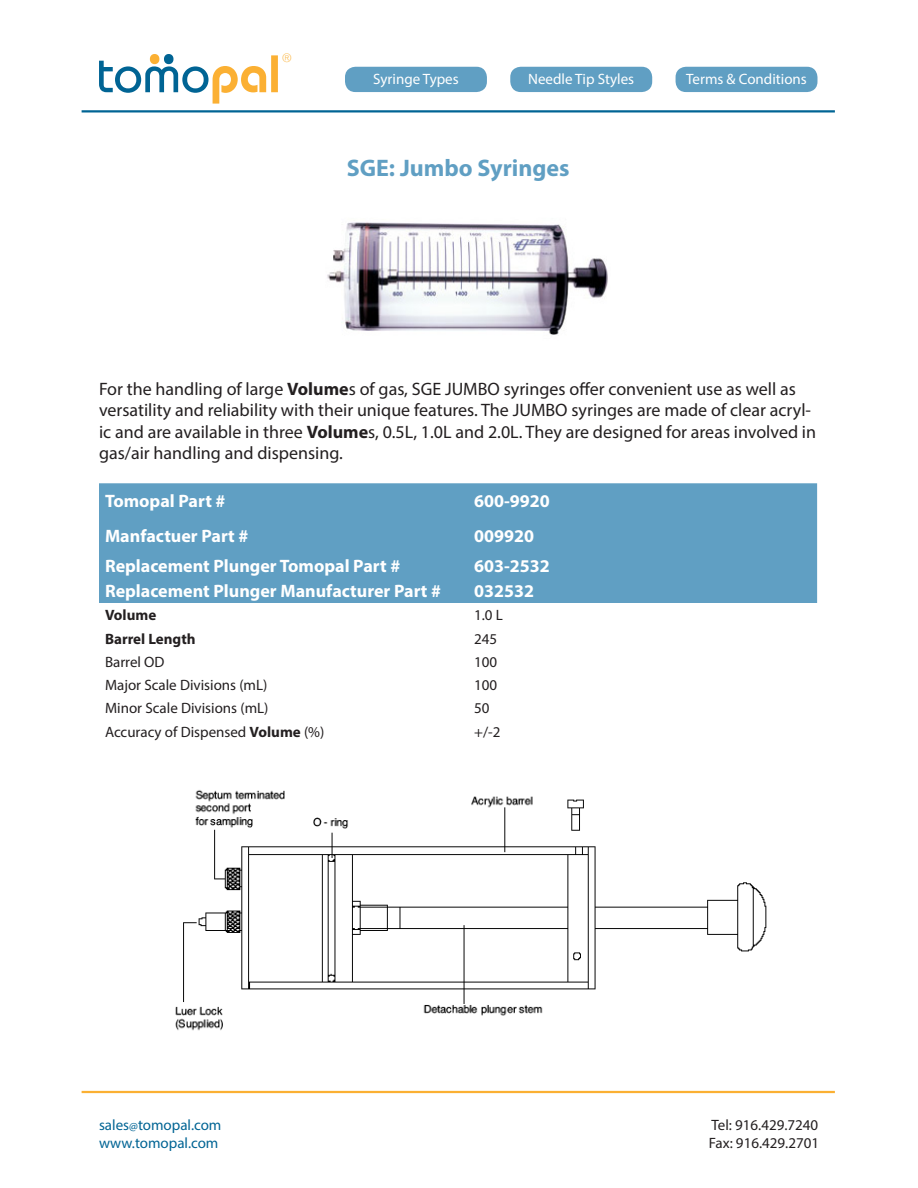
<style>
.page{position:relative;width:918px;height:1188px;background:#fff}
.page>*{position:absolute;margin:0;border:0;box-sizing:border-box;transform-origin:0 0}
.Header_1{font:700 24px "Myriad Pro";color:#609fc3}
.t1{font:18px/21.6px "Myriad Pro";color:#231f20}
.Subhead{font:700 18px "Myriad Pro";color:#fff}
.body_text{font:15px/18px "Myriad Pro";color:#231f20}
.t2{font:15px "Myriad Pro";color:#fff}
.t3{font:15px/18px "Myriad Pro";color:#006494}
.body_text-2{font:700 15px "Myriad Pro";color:#231f20}
.t4{font:300 12px "Bauhaus LT";color:#fbb033}
.s1{font-weight:700}
.s2{font-size:12px}
</style>
<div class="page">
<img style="left:327px;top:222px;width:281px;height:113px">
<img style="left:175px;top:790px;width:592px;height:241px">
<div style="left:99px;top:483px;width:718px;height:120px;background:#609fc3"></div>
<svg style="left:99px;top:54px;width:179px;height:50px"></svg>
<hr style="left:82px;top:1091px;width:753px;height:2px;background:#fbb033">
<div style="left:345px;top:67px;width:142px;height:25px;background:#609fc3;border-radius:10px"></div>
<div style="left:510px;top:67px;width:142px;height:25px;background:#609fc3;border-radius:10px"></div>
<div style="left:676px;top:67px;width:142px;height:25px;background:#609fc3;border-radius:10px"></div>
<hr style="left:82px;top:110px;width:753px;height:2px;background:#006494">
<p class="t4" style="left:282px;top:51px;width:11px">®</p>
<p class="t2" style="left:373px;top:69px;width:87px">Syringe Types</p>
<p class="t2" style="left:528px;top:69px;width:107px">Needle Tip Styles</p>
<p class="t2" style="left:686px;top:69px;width:122px">Terms &amp; Conditions</p>
<p class="Header_1" style="left:347px;top:152px;width:224px">SGE: Jumbo Syringes</p>
<p class="t1" style="left:99px;top:377px;width:719px">For the handling of large <span class="s1">Volume</span>s of gas, SGE JUMBO syringes offer convenient use as well as versatility and reliability with their unique features. The JUMBO syringes are made of clear acryl&shy;ic and are available in three <span class="s1">Volume</span>s, 0.5L, 1.0L and 2.0L. They are designed for areas involved in gas/air handling and dispensing.</p>
<p class="Subhead" style="left:105px;top:489px;width:122px">Tomopal Part #</p>
<p class="Subhead" style="left:474px;top:489px;width:77px">600-9920</p>
<p class="Subhead" style="left:105px;top:524px;width:145px">Manfactuer Part #</p>
<p class="Subhead" style="left:474px;top:524px;width:61px">009920</p>
<p class="Subhead" style="left:105px;top:554px;width:297px">Replacement Plunger Tomopal Part #</p>
<p class="Subhead" style="left:474px;top:554px;width:77px">603-2532</p>
<p class="Subhead" style="left:105px;top:579px;width:338px">Replacement Plunger Manufacturer Part #</p>
<p class="Subhead" style="left:474px;top:579px;width:61px">032532</p>
<p class="body_text-2" style="left:105px;top:605px;width:53px">Volume</p>
<p class="body_text" style="left:474px;top:606px;width:30px">1.0 L</p>
<p class="body_text-2" style="left:105px;top:629px;width:92px">Barrel Length</p>
<p class="body_text" style="left:474px;top:629px;width:25px">245</p>
<p class="body_text" style="left:105px;top:652px;width:61px">Barrel OD</p>
<p class="body_text" style="left:474px;top:652px;width:25px">100</p>
<p class="body_text" style="left:105px;top:676px;width:164px">Major Scale Divisions (mL)</p>
<p class="body_text" style="left:474px;top:676px;width:25px">100</p>
<p class="body_text" style="left:105px;top:699px;width:165px">Minor Scale Divisions (mL)</p>
<p class="body_text" style="left:474px;top:699px;width:17px">50</p>
<p class="body_text" style="left:105px;top:722px;width:221px">Accuracy of Dispensed <span class="s1">Volume</span> (%)</p>
<p class="body_text" style="left:474px;top:722px;width:28px">+/-2</p>
<p class="t3" style="left:99px;top:1116px;width:124px">sales<span class="s2">@</span>tomopal.com www.tomopal.com</p>
<p class="body_text" style="left:709px;top:1116px;width:112px">Tel: 916.429.7240<br>Fax: 916.429.2701</p>
</div>
